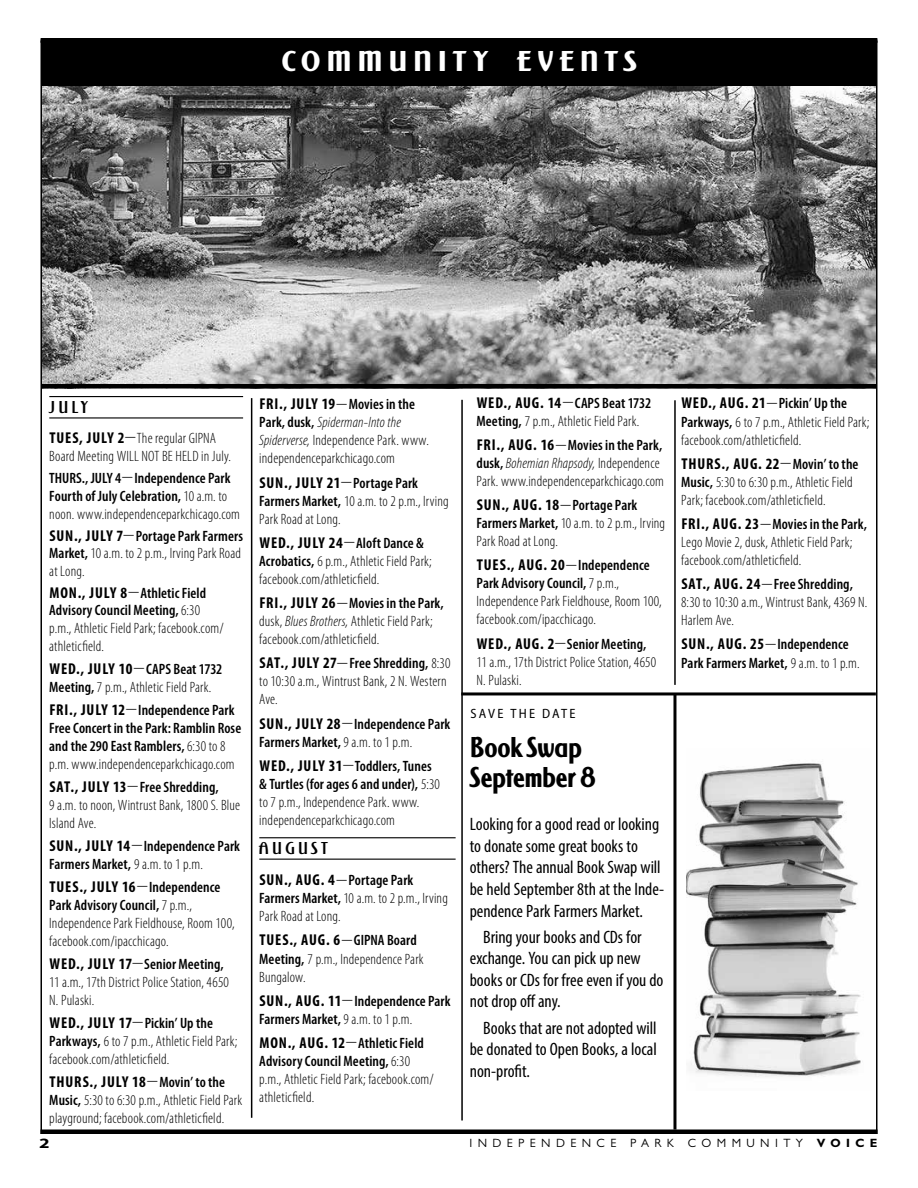
<style>
.page{position:relative;width:918px;height:1188px;background:#fff}
.page>*{position:absolute;margin:0;border:0;box-sizing:border-box;transform-origin:0 0}
.t1{font:800 30px/30px "Saint Louis";letter-spacing:.025em;color:#000;scale:.9 1}
.t2{font:800 30px "Saint Louis";letter-spacing:.205em;color:#fff;scale:1.11 1}
.t3{font:condensed 18px/21.6px "Myriad Pro";letter-spacing:-.005em;color:#000}
.t4{font:700 18px "Saint Louis";letter-spacing:.2em;color:#000}
.t5{font:700 condensed 15.75px "Myriad Pro";letter-spacing:.055em;color:#000}
.t6{font:300 condensed 15px/18px "Myriad Pro";letter-spacing:.01em;color:#000}
.t7{font:600 condensed 15px/18px "Myriad Pro";letter-spacing:.005em;color:#000}
.t8{font:700 14.25px "Myriad Pro";color:#000;scale:1.33 1}
.t9{font:semi-condensed 13.5px "Myriad Pro";letter-spacing:.16em;color:#000}
.t10{font:12px "Gill Sans MT Pro";letter-spacing:.45em;color:#000}
.s1{font-weight:700;font-size:15.75px}
.s2{font-family:"Mercury Text G1";font-weight:400;font-stretch:normal}
.s3{font-weight:300}
.s4{font-weight:600}
.s5{font-family:"Mercury Text G1";font-weight:400;font-stretch:normal;font-size:15px}
.s6{font-weight:600;font-size:15px}
.s7{font-style:italic}
.s8{font-weight:700}
</style>
<div class="page">
<hr style="left:40px;top:1130px;width:838px;height:4px;background:#000">
<img style="left:42px;top:86px;width:834px;height:303px">
<div style="left:42px;top:38px;width:835px;height:48px;background:#000"></div>
<hr style="left:49px;top:396px;width:194px;height:1px;background:#000">
<hr style="left:49px;top:417px;width:194px;height:2px;background:#000">
<hr style="left:259px;top:837px;width:197px;height:1px;background:#000">
<hr style="left:259px;top:859px;width:197px;height:1px;background:#000">
<hr style="left:41px;top:384px;width:836px;height:4px;background:#000">
<hr style="left:673px;top:694px;width:3px;height:436px;background:#000">
<hr style="left:251px;top:398px;width:1px;height:720px;background:#000">
<hr style="left:461px;top:400px;width:2px;height:721px;background:#000">
<hr style="left:461px;top:692px;width:415px;height:3px;background:#000">
<hr style="left:674px;top:400px;width:2px;height:285px;background:#000">
<img style="left:686px;top:763px;width:175px;height:314px">
<h1 class="t2" style="left:282px;top:45px;width:321px">COMMUNITY EVENTS</h1>
<p class="t4" style="left:49px;top:398px;width:40px">JULY</p>
<p class="t6" style="left:49px;top:429px;width:183px;line-height:17.5px"><span class="s1">TUES, JULY 2</span><span class="s2">—</span>The regular GIPNA<br>Board Meeting WILL NOT BE HELD in July.</p>
<p class="t7" style="left:49px;top:468px;width:192px">THURS., JULY 4<span class="s2">—</span>Independence Park<br>Fourth of July Celebration, <span class="s3">10 a.m. to noon. www.independenceparkchicago.com</span></p>
<p class="t6" style="left:49px;top:527px;width:195px;line-height:17.5px"><span class="s1">SUN., JULY 7</span><span class="s2">—</span><span class="s4">Portage Park Farmers<br>Market,</span> 10 a.m. to 2 p.m., Irving Park Road at Long.</p>
<p class="t6" style="left:49px;top:584px;width:176px"><span class="s1">MON., JULY 8</span><span class="s2">—</span><span class="s4">Athletic Field<br>Advisory Council Meeting,</span> 6:30 p.m., Athletic Field Park; facebook.com/ athleticfield.</p>
<p class="t6" style="left:49px;top:660px;width:175px"><span class="s1">WED., JULY 10</span><span class="s2">—</span><span class="s4">CAPS Beat 1732<br>Meeting,</span> 7 p.m., Athletic Field Park.</p>
<p class="t7" style="left:49px;top:700px;width:193px"><span class="s1">FRI., JULY 12</span><span class="s2">—</span>Independence Park Free Concert in the Park: Ramblin Rose and the 290 East Ramblers, <span class="s3">6:30 to 8 p.m. www.independenceparkchicago.com</span></p>
<p class="t6" style="left:49px;top:777px;width:192px"><span class="s1">SAT., JULY 13</span><span class="s2">—</span><span class="s4">Free Shredding,<br></span>9 a.m. to noon, Wintrust Bank, 1800 S. Blue<br>Island Ave.</p>
<p class="t7" style="left:49px;top:836px;width:192px"><span class="s1">SUN., JULY 14</span><span class="s2">—</span>Independence Park<br>Farmers Market, <span class="s3">9 a.m. to 1 p.m.</span></p>
<p class="t5" style="left:49px;top:877px;width:173px">TUES., JULY 16<span class="s5">—</span><span class="s6">Independence</span></p>
<p class="t6" style="left:49px;top:896px;width:187px"><span class="s4">Park Advisory Council,</span> 7 p.m.,<br>Independence Park Fieldhouse, Room 100, facebook.com/ipacchicago.</p>
<p class="t6" style="left:49px;top:955px;width:181px"><span class="s1">WED., JULY 17</span><span class="s2">—</span><span class="s4">Senior Meeting,<br></span>11 a.m., 17th District Police Station, 4650<br>N. Pulaski.</p>
<p class="t6" style="left:49px;top:1014px;width:190px"><span class="s1">WED., JULY 17</span><span class="s2">—</span><span class="s4">Pickin’ Up the<br>Parkways,</span> 6 to 7 p.m., Athletic Field Park; facebook.com/athleticfield.</p>
<p class="t5" style="left:49px;top:1072px;width:177px">THURS., JULY 18<span class="s5">—</span><span class="s6">Movin’ to the</span></p>
<p class="t6" style="left:49px;top:1091px;width:194px"><span class="s4">Music,</span> 5:30 to 6:30 p.m., Athletic Field Park playground; facebook.com/athleticfield.</p>
<p class="t5" style="left:259px;top:394px;width:157px">FRI., JULY 19<span class="s5">—</span><span class="s6">Movies in the</span></p>
<p class="t6" style="left:259px;top:413px;width:171px"><span class="s4">Park, dusk,</span> <span class="s7">Spiderman-Into the<br>Spiderverse,</span> Independence Park. www. independenceparkchicago.com</p>
<p class="t5" style="left:259px;top:472px;width:160px">SUN., JULY 21<span class="s5">—</span><span class="s6">Portage Park</span></p>
<p class="t6" style="left:259px;top:492px;width:191px"><span class="s4">Farmers Market,</span> 10 a.m. to 2 p.m., Irving<br>Park Road at Long.</p>
<p class="t5" style="left:259px;top:533px;width:166px">WED., JULY 24<span class="s5">—</span><span class="s6">Aloft Dance &amp;</span></p>
<p class="t6" style="left:259px;top:552px;width:174px"><span class="s4">Acrobatics,</span> 6 p.m., Athletic Field Park; facebook.com/athleticfield.</p>
<p class="t6" style="left:259px;top:594px;width:186px"><span class="s1">FRI., JULY 26</span><span class="s2">—</span><span class="s4">Movies in the Park, </span>dusk, <span class="s7">Blues Brothers,</span> Athletic Field Park; facebook.com/athleticfield.</p>
<p class="t6" style="left:259px;top:654px;width:193px"><span class="s1">SAT., JULY 27</span><span class="s2">—</span><span class="s4">Free Shredding,</span> 8:30 to 10:30 a.m., Wintrust Bank, 2 N. Western<br>Ave.</p>
<p class="t7" style="left:259px;top:714px;width:193px"><span class="s1">SUN., JULY 28</span><span class="s2">—</span>Independence Park<br>Farmers Market, <span class="s3">9 a.m. to 1 p.m.</span></p>
<p class="t6" style="left:259px;top:757px;width:182px"><span class="s1">WED., JULY 31</span><span class="s2">—</span><span class="s4">Toddlers, Tunes &amp; Turtles (for ages 6 and under),</span> 5:30 to 7 p.m., Independence Park. www. independenceparkchicago.com</p>
<p class="t4" style="left:259px;top:839px;width:70px">AUGUST</p>
<p class="t6" style="left:259px;top:871px;width:190px"><span class="s1">SUN., AUG. 4</span><span class="s2">—</span><span class="s4">Portage Park<br>Farmers Market,</span> 10 a.m. to 2 p.m., Irving<br>Park Road at Long.</p>
<p class="t5" style="left:259px;top:930px;width:159px">TUES., AUG. 6<span class="s5">—</span><span class="s6">GIPNA Board</span></p>
<p class="t6" style="left:259px;top:950px;width:166px"><span class="s4">Meeting,</span> 7 p.m., Independence Park<br>Bungalow.</p>
<p class="t7" style="left:259px;top:991px;width:193px"><span class="s1">SUN., AUG. 11</span><span class="s2">—</span>Independence Park<br>Farmers Market, <span class="s3">9 a.m. to 1 p.m.</span></p>
<p class="t6" style="left:259px;top:1034px;width:176px"><span class="s1">MON., AUG. 12</span><span class="s2">—</span><span class="s4">Athletic Field<br>Advisory Council Meeting,</span> 6:30 p.m., Athletic Field Park; facebook.com/ athleticfield.</p>
<p class="t6" style="left:477px;top:394px;width:176px"><span class="s1">WED., AUG. 14</span><span class="s2">—</span><span class="s4">CAPS Beat 1732<br>Meeting,</span> 7 p.m., Athletic Field Park.</p>
<p class="t6" style="left:477px;top:436px;width:189px"><span class="s1">FRI., AUG. 16</span><span class="s2">—</span><span class="s4">Movies in the Park, dusk,</span> <span class="s7">Bohemian Rhapsody,</span> Independence<br>Park. www.independenceparkchicago.com</p>
<p class="t5" style="left:477px;top:495px;width:162px">SUN., AUG. 18<span class="s5">—</span><span class="s6">Portage Park</span></p>
<p class="t6" style="left:477px;top:514px;width:190px"><span class="s4">Farmers Market,</span> 10 a.m. to 2 p.m., Irving<br>Park Road at Long.</p>
<p class="t5" style="left:477px;top:555px;width:174px">TUES., AUG. 20<span class="s5">—</span><span class="s6">Independence</span></p>
<p class="t6" style="left:477px;top:574px;width:187px"><span class="s4">Park Advisory Council,</span> 7 p.m.,<br>Independence Park Fieldhouse, Room 100, facebook.com/ipacchicago.</p>
<p class="t6" style="left:477px;top:635px;width:181px"><span class="s1">WED., AUG. 2</span><span class="s2">—</span><span class="s4">Senior Meeting,<br></span>11 a.m., 17th District Police Station, 4650<br>N. Pulaski.</p>
<p class="t9" style="left:471px;top:706px;width:106px">SAVE THE DATE</p>
<h1 class="t1" style="left:471px;top:733px;width:140px">Book Swap<br>September 8</h1>
<p class="t3" style="left:470px;top:813px;width:196px">Looking for a good read or looking to donate some great books to others? The annual Book Swap will be held September 8th at the Inde&shy;pendence Park Farmers Market.</p>
<p class="t3" style="left:470px;top:926px;width:195px;text-indent:14px">Bring your books and CDs for exchange. You can pick up new books or CDs for free even if you do not drop off any.</p>
<p class="t3" style="left:470px;top:1017px;width:189px;text-align:justify;text-indent:14px">Books that are not adopted will be donated to Open Books, a local non-profit.</p>
<p class="t6" style="left:681px;top:394px;width:190px"><span class="s1">WED., AUG. 21</span><span class="s2">—</span><span class="s4">Pickin’ Up the<br>Parkways,</span> 6 to 7 p.m., Athletic Field Park; facebook.com/athleticfield.</p>
<p class="t5" style="left:681px;top:454px;width:179px">THURS., AUG. 22<span class="s5">—</span><span class="s6">Movin’ to the</span></p>
<p class="t6" style="left:681px;top:473px;width:173px"><span class="s4">Music,</span> 5:30 to 6:30 p.m., Athletic Field<br>Park; facebook.com/athleticfield.</p>
<p class="t6" style="left:681px;top:515px;width:187px"><span class="s1">FRI., AUG. 23</span><span class="s2">—</span><span class="s4">Movies in the Park,<br></span>Lego Movie 2, dusk, Athletic Field Park; facebook.com/athleticfield.</p>
<p class="t6" style="left:681px;top:575px;width:188px"><span class="s1">SAT., AUG. 24</span><span class="s2">—</span><span class="s4">Free Shredding,<br></span>8:30 to 10:30 a.m., Wintrust Bank, 4369 N.<br>Harlem Ave.</p>
<p class="t7" style="left:681px;top:635px;width:180px"><span class="s1">SUN., AUG. 25</span><span class="s2">—</span>Independence<br>Park Farmers Market, <span class="s3">9 a.m. to 1 p.m.</span></p>
<p class="t8" style="left:39px;top:1134px;width:9px">2</p>
<p class="t10" style="left:469px;top:1136px;width:410px">INDEPENDENCE PARK COMMUNITY <span class="s8">VOICE</span></p>
</div>
